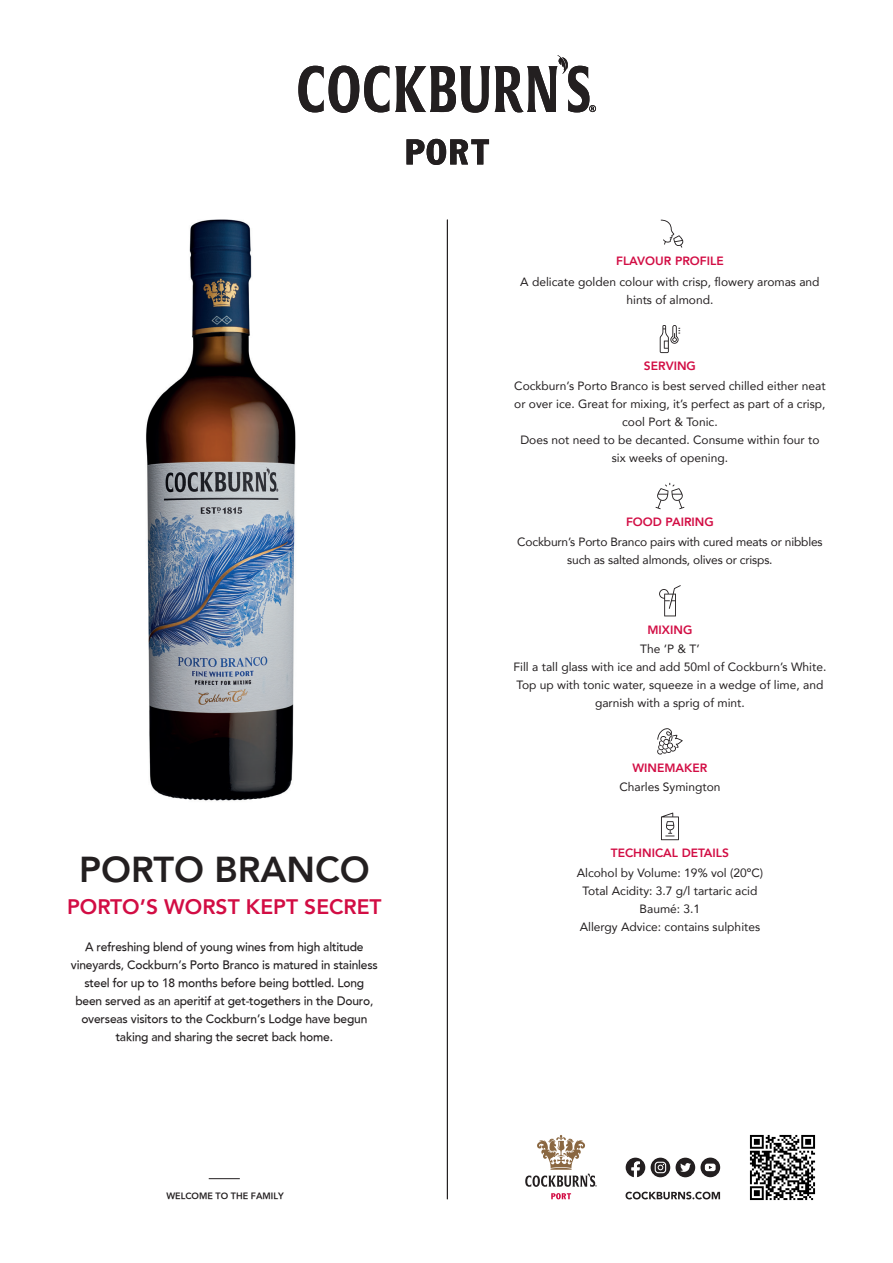
<style>
.page{position:relative;width:893px;height:1263px;background:#fff}
.page>*{position:absolute;margin:0;border:0;box-sizing:border-box;transform-origin:0 0}
.t1{font:800 36px "Avenir";color:#231f20}
.t2{font:800 21px "Avenir";color:#d20d44}
.t3{font:12px/18px "Avenir";color:#231f20;text-align:center}
.t4{font:500 12px/18px "Avenir";letter-spacing:-.015em;color:#231f20;text-align:center}
.t5{font:800 12px "Avenir";color:#d20d44}
.t6{font:800 9px "Avenir";color:#231f20}
</style>
<div class="page">
<hr style="left:209px;top:1178px;width:31px;height:1px;background:#231f20">
<svg style="left:551px;top:1193px;width:20px;height:6px"></svg>
<svg style="left:525px;top:1135px;width:72px;height:52px"></svg>
<svg style="left:626px;top:1192px;width:94px;height:7px"></svg>
<svg style="left:700px;top:1157px;width:20px;height:20px"></svg>
<svg style="left:705px;top:1163px;width:11px;height:8px"></svg>
<div style="left:676px;top:1158px;width:19px;height:19px;background:#231f20;border-radius:50%"></div>
<svg style="left:680px;top:1163px;width:11px;height:9px"></svg>
<svg style="left:651px;top:1158px;width:19px;height:19px"></svg>
<svg style="left:655px;top:1162px;width:11px;height:11px"></svg>
<svg style="left:626px;top:1158px;width:19px;height:19px"></svg>
<hr style="left:447px;top:220px;width:1px;height:979px;background:#231f20">
<svg style="left:298px;top:55px;width:298px;height:110px"></svg>
<svg style="left:661px;top:220px;width:23px;height:28px"></svg>
<svg style="left:660px;top:325px;width:20px;height:28px"></svg>
<svg style="left:655px;top:483px;width:29px;height:26px"></svg>
<svg style="left:659px;top:585px;width:22px;height:31px"></svg>
<svg style="left:661px;top:812px;width:18px;height:28px"></svg>
<svg style="left:657px;top:728px;width:26px;height:26px"></svg>
<img style="left:146px;top:219px;width:150px;height:582px">
<img style="left:749px;top:1134px;width:67px;height:67px">
<p class="t1" style="left:79px;top:842px;width:292px">PORTO BRANCO</p>
<p class="t2" style="left:67px;top:890px;width:316px">PORTO’S WORST KEPT SECRET</p>
<p class="t4" style="left:71px;top:938px;width:308px">A refreshing blend of young wines from high altitude vineyards, Cockburn’s Porto Branco is matured in stainless steel for up to 18 months before being bottled. Long been served as an aperitif at get-togethers in the Douro, overseas visitors to the Cockburn’s Lodge have begun taking and sharing the secret back home.</p>
<p class="t6" style="left:166px;top:1191px;width:119px">WELCOME TO THE FAMILY</p>
<p class="t5" style="left:616px;top:251px;width:109px">FLAVOUR PROFILE</p>
<p class="t3" style="left:520px;top:272px;width:301px">A delicate golden colour with crisp, flowery aromas and hints of almond.</p>
<p class="t5" style="left:644px;top:357px;width:54px">SERVING</p>
<p class="t3" style="left:514px;top:376px;width:313px">Cockburn’s Porto Branco is best served chilled either neat or over ice. Great for mixing, it’s perfect as part of a crisp, cool Port &amp; Tonic.</p>
<p class="t3" style="left:520px;top:430px;width:301px">Does not need to be decanted. Consume within four to six weeks of opening.</p>
<p class="t5" style="left:626px;top:513px;width:89px">FOOD PAIRING</p>
<p class="t3" style="left:517px;top:532px;width:307px">Cockburn’s Porto Branco pairs with cured meats or nibbles such as salted almonds, olives or crisps.</p>
<p class="t5" style="left:647px;top:620px;width:46px">MIXING</p>
<p class="t3" style="left:640px;top:639px;width:61px">The ‘P &amp; T’</p>
<p class="t3" style="left:514px;top:657px;width:314px">Fill a tall glass with ice and add 50ml of Cockburn’s White.<br>Top up with tonic water, squeeze in a wedge of lime, and garnish with a sprig of mint.</p>
<p class="t5" style="left:632px;top:758px;width:76px">WINEMAKER</p>
<p class="t3" style="left:619px;top:778px;width:103px">Charles Symington</p>
<p class="t5" style="left:611px;top:844px;width:120px">TECHNICAL DETAILS</p>
<p class="t3" style="left:577px;top:863px;width:188px">Alcohol by Volume: 19% vol (20ºC)</p>
<p class="t3" style="left:582px;top:881px;width:176px">Total Acidity: 3.7 g/l tartaric acid</p>
<p class="t3" style="left:640px;top:899px;width:62px">Baumé: 3.1</p>
<p class="t3" style="left:580px;top:917px;width:182px">Allergy Advice: contains sulphites</p>
</div>
